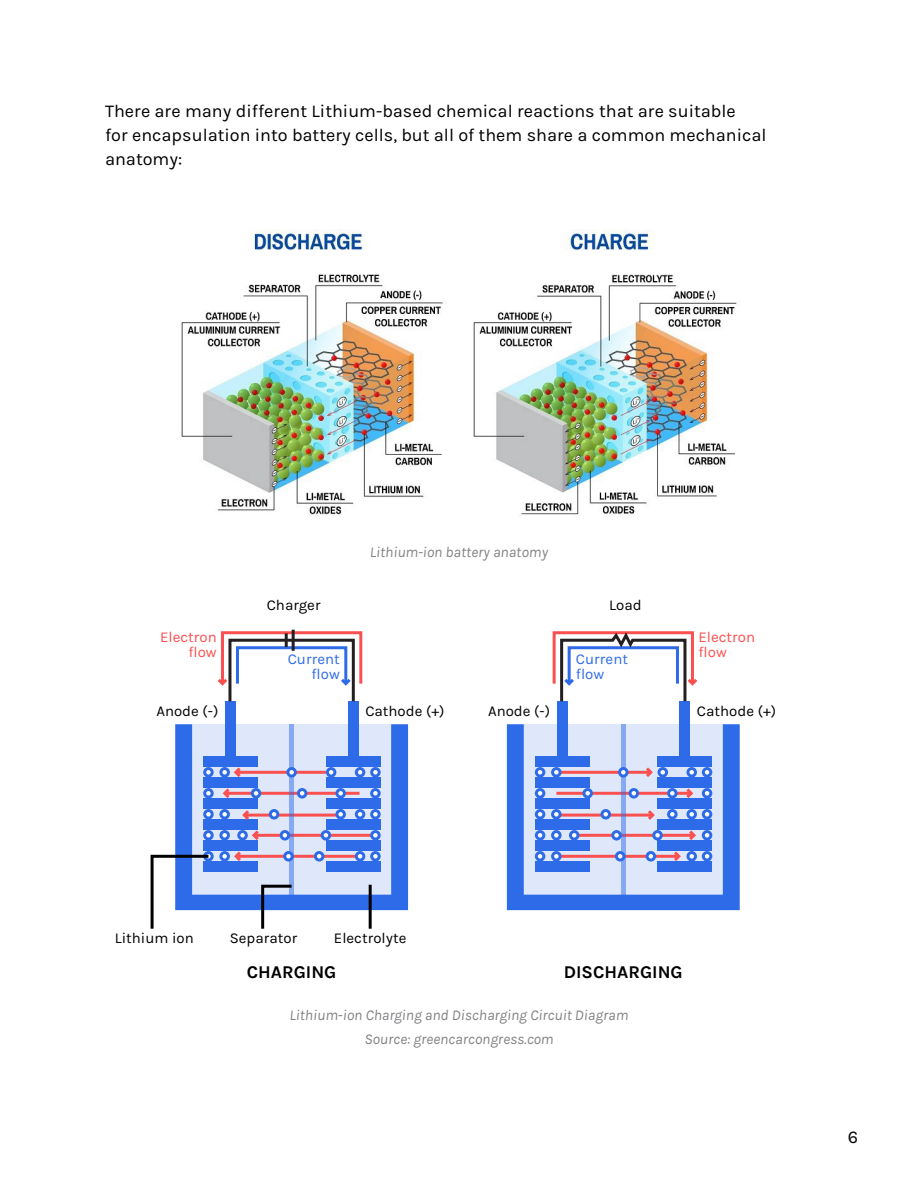
<style>
.page{position:relative;width:918px;height:1188px;background:#fff}
.page>*{position:absolute;margin:0;border:0;box-sizing:border-box;transform-origin:0 0}
.t1{font:18px/24px "Karla";color:#000}
.t2{font:700 18px "Karla";color:#000}
.t3{font:italic 15px/24px "Karla";color:#808184;text-align:center}
.t4{font:15px "Karla";color:#000}
.t5{font:15px/15px "Karla";color:#fa5050;text-align:right}
.t6{font:15px/15px "Karla";color:#2e6be8;text-align:right}
</style>
<div class="page">
<div style="left:236px;top:646px;width:111px;height:39px;border:3px solid #2e6be8"></div>
<div style="left:221px;top:631px;width:141px;height:54px;border:3px solid #fa5050"></div>
<img style="left:181px;top:229px;width:556px;height:286px">
<div style="left:225px;top:701px;width:11px;height:58px;background:#2e6be8"></div>
<div style="left:348px;top:701px;width:11px;height:58px;background:#2e6be8"></div>
<div style="left:228px;top:639px;width:127px;height:64px;border:3px solid #231f20"></div>
<hr style="left:285px;top:633px;width:3px;height:14px;background:#231f20">
<hr style="left:292px;top:630px;width:3px;height:21px;background:#231f20">
<svg style="left:217px;top:676px;width:14px;height:12px"></svg>
<svg style="left:338px;top:676px;width:16px;height:12px"></svg>
<svg style="left:150px;top:724px;width:258px;height:205px"></svg>
<div style="left:557px;top:701px;width:11px;height:58px;background:#2e6be8"></div>
<div style="left:680px;top:701px;width:10px;height:58px;background:#2e6be8"></div>
<div style="left:553px;top:631px;width:141px;height:54px;border:3px solid #fa5050"></div>
<svg style="left:507px;top:724px;width:233px;height:186px"></svg>
<svg style="left:559px;top:631px;width:139px;height:73px"></svg>
<p class="t1" style="left:105px;top:100px;width:663px">There are many different Lithium-based chemical reactions that are suitable<br>for encapsulation into battery cells, but all of them share a common mechanical anatomy:</p>
<p class="t5" style="left:160px;top:630px;width:58px">Electron flow</p>
<p class="t4" style="left:267px;top:597px;width:55px">Charger</p>
<p class="t6" style="left:288px;top:652px;width:54px">Current flow</p>
<p class="t3" style="left:370px;top:541px;width:180px">Lithium-ion battery anatomy</p>
<p class="t4" style="left:609px;top:597px;width:34px">Load</p>
<p class="t6" style="left:576px;top:652px;width:54px;text-align:left">Current flow</p>
<p class="t5" style="left:698px;top:630px;width:58px;text-align:left">Electron flow</p>
<p class="t4" style="left:156px;top:703px;width:63px">Anode (-)</p>
<p class="t4" style="left:365px;top:703px;width:81px">Cathode (+)</p>
<p class="t4" style="left:488px;top:703px;width:63px">Anode (-)</p>
<p class="t4" style="left:697px;top:703px;width:81px">Cathode (+)</p>
<p class="t4" style="left:115px;top:930px;width:81px">Lithium ion</p>
<p class="t4" style="left:334px;top:930px;width:74px">Electrolyte</p>
<p class="t4" style="left:230px;top:930px;width:69px">Separator</p>
<p class="t2" style="left:247px;top:962px;width:91px">CHARGING</p>
<p class="t2" style="left:564px;top:962px;width:121px">DISCHARGING</p>
<p class="t3" style="left:290px;top:1003px;width:340px">Lithium-ion Charging and Discharging Circuit Diagram<br>Source: greencarcongress.com</p>
<p class="t1" style="left:848px;top:1125px;width:12px">6</p>
</div>
